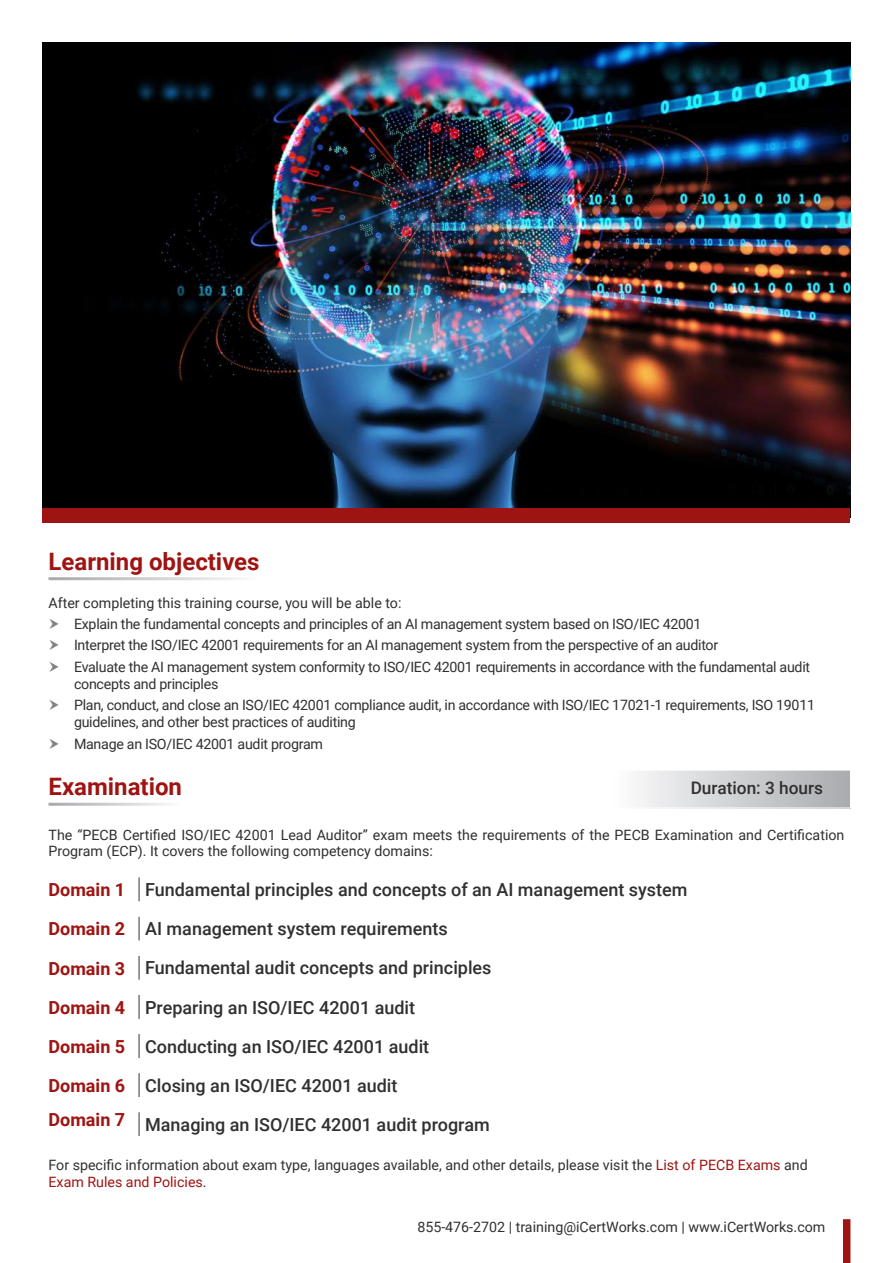
<style>
.page{position:relative;width:893px;height:1263px;background:#fff}
.page>*{position:absolute;margin:0;border:0;box-sizing:border-box;transform-origin:0 0}
.t1{font:700 24px "Roboto";color:#9e1412}
.t2{font:500 18px/39.2px "Roboto";color:#312f30}
.t3{font:500 17.25px "Roboto";color:#312f30}
.t4{font:14.25px/21.3px "Roboto";letter-spacing:-.02em;color:#312f30}
.t5{font:14.25px/16.5px "Roboto";color:#312f30}
.s1{font-weight:700;color:#9e1412}
.s2{color:#9e1412}
</style>
<div class="page">
<img style="left:43px;top:43px;width:807px;height:465px">
<div style="left:43px;top:508px;width:807px;height:15px;background:#9e1412"></div>
<svg style="left:639px;top:771px;width:211px;height:37px;background:#cecfd1"></svg>
<hr style="left:138px;top:877px;width:2px;height:24px;background:#76787b">
<hr style="left:138px;top:916px;width:2px;height:25px;background:#76787b">
<hr style="left:138px;top:956px;width:2px;height:24px;background:#76787b">
<hr style="left:138px;top:995px;width:2px;height:24px;background:#76787b">
<hr style="left:138px;top:1034px;width:2px;height:24px;background:#76787b">
<hr style="left:138px;top:1073px;width:2px;height:24px;background:#76787b">
<hr style="left:138px;top:1112px;width:2px;height:24px;background:#76787b">
<div style="left:843px;top:1219px;width:7px;height:44px;background:#9e1412"></div>
<h1 class="t1" style="left:49px;top:544px;width:213px">Learning objectives</h1>
<p class="t4" style="left:74px;top:591px;width:738px;text-indent:-26px">After completing this training course, you will be able to:<br>Explain the fundamental concepts and principles of an AI management system based on ISO/IEC 42001<br>Interpret the ISO/IEC 42001 requirements for an AI management system from the perspective of an auditor<br>Evaluate the AI management system conformity to ISO/IEC 42001 requirements in accordance with the fundamental audit</p>
<p class="t4" style="left:74px;top:673px;width:742px">concepts and principles<br>Plan, conduct, and close an ISO/IEC 42001 compliance audit, in accordance with ISO/IEC 17021-1 requirements, ISO 19011</p>
<p class="t4" style="left:74px;top:711px;width:283px">guidelines, and other best practices of auditing<br>Manage an ISO/IEC 42001 audit program</p>
<h1 class="t1" style="left:49px;top:770px;width:135px">Examination</h1>
<p class="t3" style="left:691px;top:776px;width:134px">Duration: 3 hours</p>
<p class="t5" style="left:49px;top:826px;width:797px">The “PECB Certified ISO/IEC 42001 Lead Auditor” exam meets the requirements of the PECB Examination and Certification<br>Program (ECP). It covers the following competency domains:</p>
<p class="t2" style="left:49px;top:869px;width:640px"><span class="s1">Domain 1</span> Fundamental principles and concepts of an AI management system <span class="s1">Domain 2</span> AI management system requirements<br><span class="s1">Domain 3</span> Fundamental audit concepts and principles<br><span class="s1">Domain 4</span> Preparing an ISO/IEC 42001 audit<br><span class="s1">Domain 5</span> Conducting an ISO/IEC 42001 audit<br><span class="s1">Domain 6</span> Closing an ISO/IEC 42001 audit<br><sup>Domain</sup> <sup>7</sup> Managing an ISO/IEC 42001 audit program</p>
<p class="t5" style="left:49px;top:1156px;width:761px">For specific information about exam type, languages available, and other details, please visit the <span class="s2">List of PECB Exams</span> and<br><span class="s2">Exam Rules and Policies</span>.</p>
<p class="t5" style="left:417px;top:1218px;width:410px">855-476-2702 | training@iCertWorks.com | www.iCertWorks.com</p>
</div>
